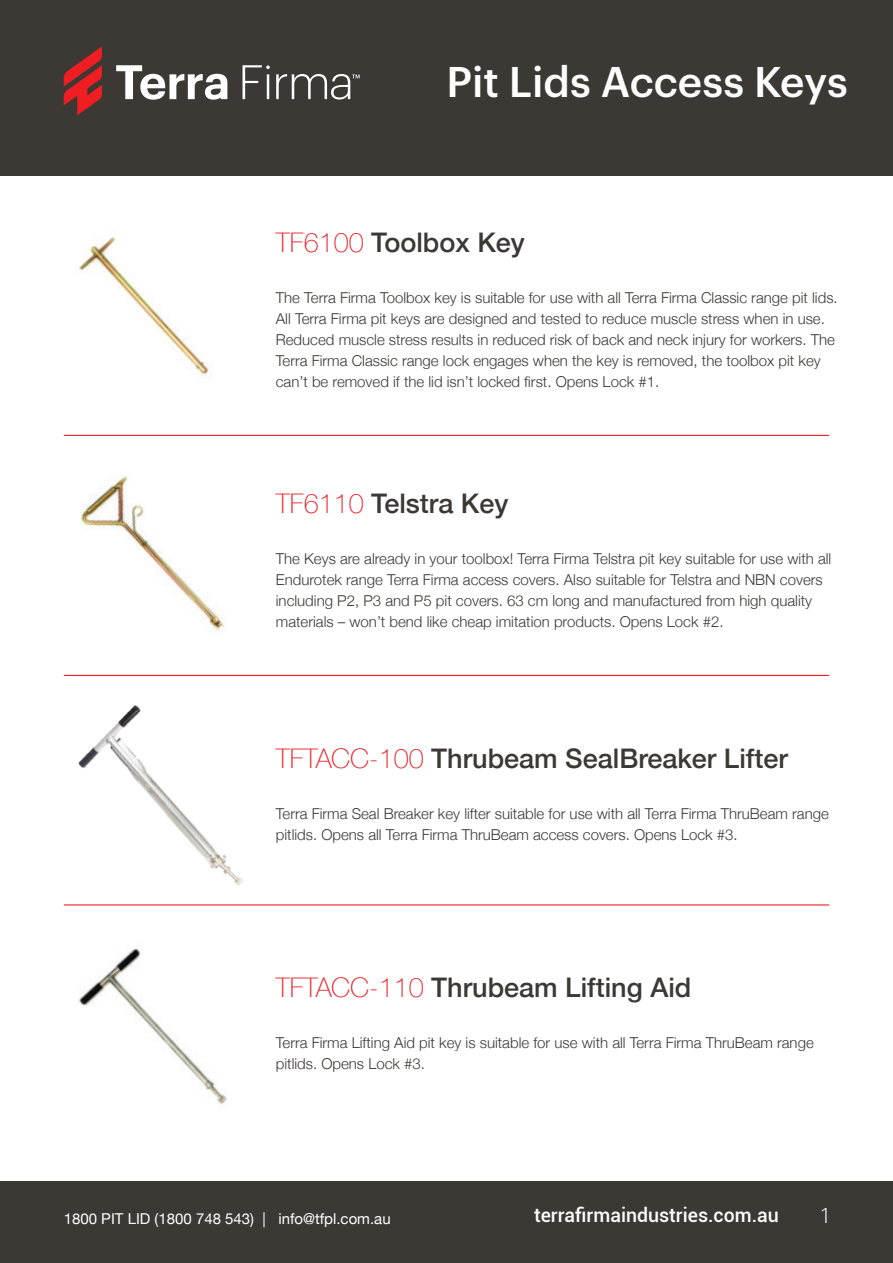
<style>
.page{position:relative;width:893px;height:1263px;background:#fff}
.page>*{position:absolute;margin:0;border:0;box-sizing:border-box;transform-origin:0 0}
.t1{font:500 42px "Graphik Trial";color:#fff}
.t2{font:500 27px "Helvetica Neue";color:#3c3934}
.t3{font:300 21px "Graphik Trial";color:#fff}
.t4{font:500 19.5px "Roboto";color:#fff}
.t5{font:300 15px/21px "Helvetica Neue";color:#3c3934}
.t6{font:15px "Helvetica Neue";color:#fff}
.s1{font-weight:100;color:#ed1f26}
</style>
<div class="page">
<div style="left:0;top:1181px;width:893px;height:82px;background:#3c3934"></div>
<div style="left:0;top:0;width:893px;height:175px;background:#3c3934"></div>
<svg style="left:64px;top:46px;width:38px;height:69px"></svg>
<svg style="left:116px;top:65px;width:244px;height:35px"></svg>
<hr style="left:64px;top:435px;width:765px;height:1px;background:#ed1f26">
<hr style="left:64px;top:675px;width:765px;height:1px;background:#ed1f26">
<hr style="left:64px;top:904px;width:765px;height:1px;background:#ed1f26">
<img style="left:79px;top:237px;width:130px;height:139px">
<img style="left:81px;top:476px;width:144px;height:155px">
<img style="left:79px;top:948px;width:148px;height:156px">
<img style="left:78px;top:705px;width:165px;height:181px">
<h1 class="t1" style="left:446px;top:65px;width:403px">Pit Lids Access Keys</h1>
<h2 class="t2" style="left:276px;top:220px;width:251px"><span class="s1">TF6100</span> Toolbox Key</h2>
<p class="t5" style="left:276px;top:286px;width:563px">The Terra Firma Toolbox key is suitable for use with all Terra Firma Classic range pit lids.<br>All Terra Firma pit keys are designed and tested to reduce muscle stress when in use.<br>Reduced muscle stress results in reduced risk of back and neck injury for workers. The Terra Firma Classic range lock engages when the key is removed, the toolbox pit key can’t be removed if the lid isn’t locked first. Opens Lock #1.</p>
<h2 class="t2" style="left:276px;top:481px;width:234px"><span class="s1">TF6110</span> Telstra Key</h2>
<p class="t5" style="left:276px;top:547px;width:557px">The Keys are already in your toolbox! Terra Firma Telstra pit key suitable for use with all Endurotek range Terra Firma access covers. Also suitable for Telstra and NBN covers including P2, P3 and P5 pit covers. 63 cm long and manufactured from high quality materials – won’t bend like cheap imitation products. Opens Lock #2.</p>
<h2 class="t2" style="left:276px;top:736px;width:514px"><span class="s1">TFTACC-100</span> Thrubeam SealBreaker Lifter</h2>
<p class="t5" style="left:276px;top:802px;width:554px">Terra Firma Seal Breaker key lifter suitable for use with all Terra Firma ThruBeam range pitlids. Opens all Terra Firma ThruBeam access covers. Opens Lock #3.</p>
<h2 class="t2" style="left:276px;top:966px;width:417px"><span class="s1">TFTACC-110</span> Thrubeam Lifting Aid</h2>
<p class="t5" style="left:276px;top:1031px;width:539px">Terra Firma Lifting Aid pit key is suitable for use with all Terra Firma ThruBeam range pitlids. Opens Lock #3.</p>
<p class="t6" style="left:64px;top:1207px;width:328px">1800 PIT LID (1800 748 543) | info@tfpl.com.au</p>
<h3 class="t4" style="left:534px;top:1201px;width:246px">terrafirmaindustries.com.au</h3>
<h3 class="t3" style="left:821px;top:1206px;width:9px">1</h3>
</div>
